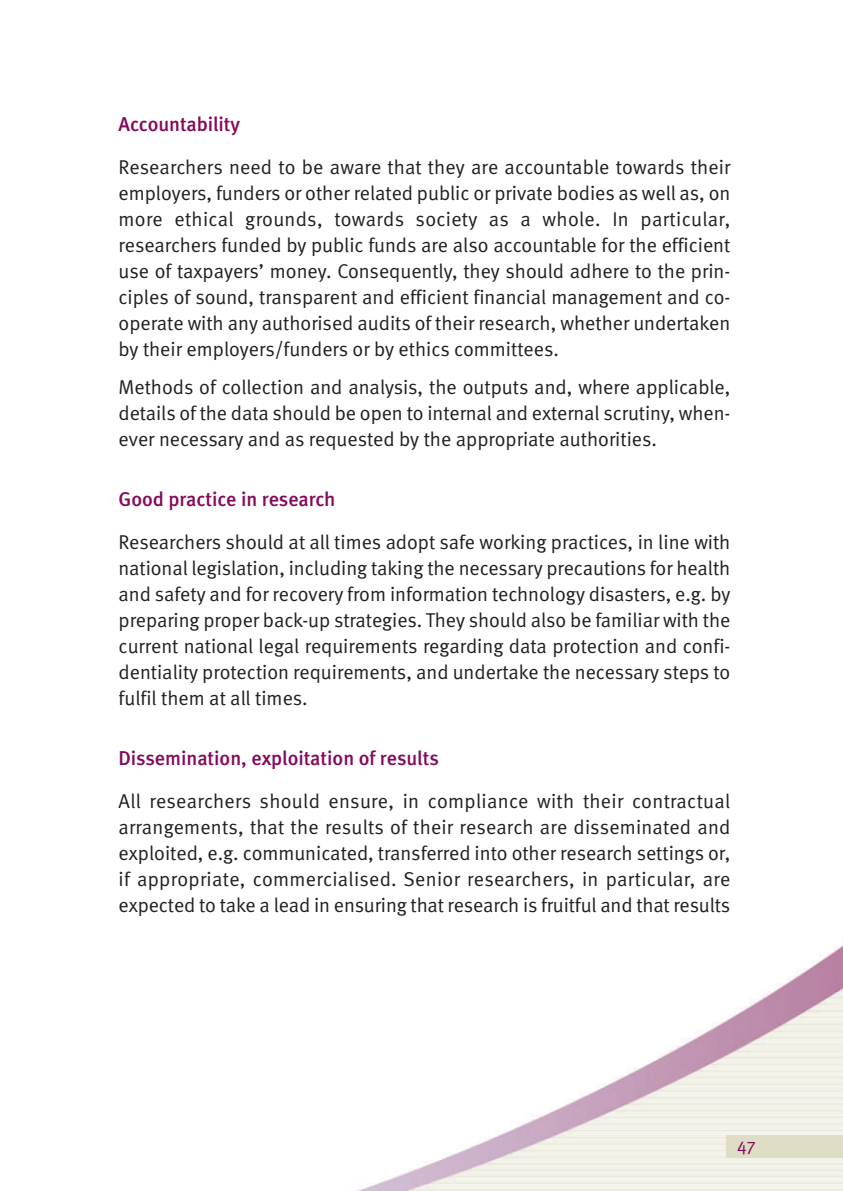
<style>
.page{position:relative;width:843px;height:1191px;background:#fff}
.page>*{position:absolute;margin:0;border:0;box-sizing:border-box;transform-origin:0 0}
.t1{font:20px/26px "Meta Normal";color:#231f20;text-align:justify}
.t2{font:500 20px "Meta";color:#84095c}
.t3{font:18px "Meta Normal";color:#84095c}
</style>
<div class="page">
<svg style="left:357px;top:945px;width:485px;height:246px"></svg>
<p class="t2" style="left:118px;top:116px;width:123px">Accountability</p>
<p class="t1" style="left:118px;top:156px;width:613px">Researchers need to be aware that they are accountable towards their employers, funders or other related public or private bodies as well as, on more ethical grounds, towards society as a whole. In particular, researchers funded by public funds are also accountable for the efficient use of taxpayers’ money. Consequently, they should adhere to the prin&shy;ciples of sound, transparent and efficient financial management and co&shy;operate with any authorised audits of their research, whether undertaken by their employers/funders or by ethics committees.</p>
<p class="t1" style="left:118px;top:375px;width:613px">Methods of collection and analysis, the outputs and, where applicable, details of the data should be open to internal and external scrutiny, when&shy;ever necessary and as requested by the appropriate authorities.</p>
<p class="t2" style="left:118px;top:491px;width:218px">Good practice in research</p>
<p class="t1" style="left:118px;top:530px;width:613px">Researchers should at all times adopt safe working practices, in line with national legislation, including taking the necessary precautions for health and safety and for recovery from information technology disasters, e.g. by preparing proper back-up strategies. They should also be familiar with the current national legal requirements regarding data protection and confi&shy;dentiality protection requirements, and undertake the necessary steps to fulfil them at all times.</p>
<p class="t2" style="left:118px;top:750px;width:321px">Dissemination, exploitation of results</p>
<p class="t1" style="left:118px;top:789px;width:613px">All researchers should ensure, in compliance with their contractual arrangements, that the results of their research are disseminated and exploited, e.g. communicated, transferred into other research settings or, if appropriate, commercialised. Senior researchers, in particular, are expected to take a lead in ensuring that research is fruitful and that results</p>
<p class="t3" style="left:736px;top:1138px;width:20px">47</p>
</div>
